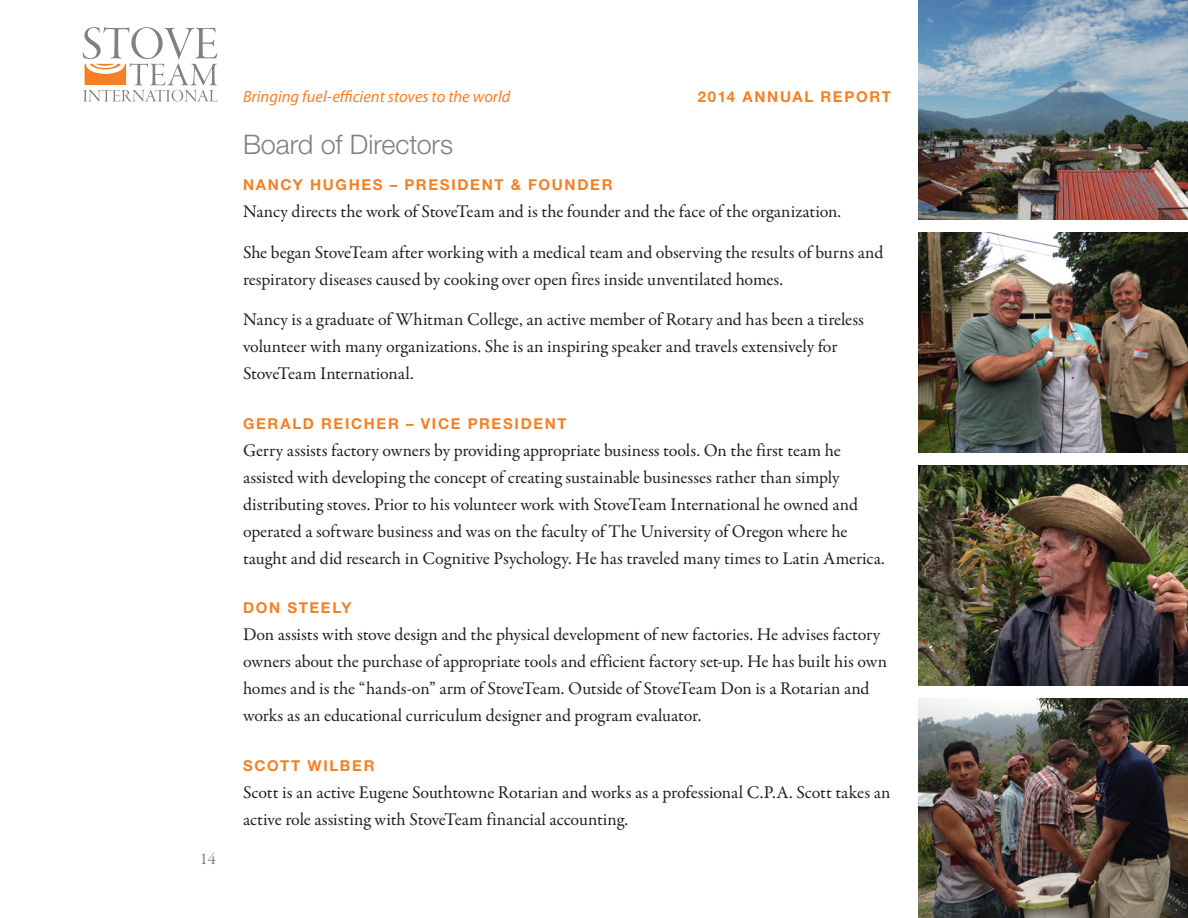
<style>
.page{position:relative;width:1188px;height:918px;background:#fff}
.page>*{position:absolute;margin:0;border:0;box-sizing:border-box;transform-origin:0 0}
.t1{font:300 27px "Helvetica Neue LT Std";letter-spacing:-.005em;color:#7e8083}
.t2{font:18px/27px "Garamond Premr Pro";letter-spacing:-.005em;color:#231f20}
.t3{font:italic 16.5px "Myriad Pro";color:#f48026}
.t4{font:16.5px "Garamond Premr Pro";color:#7e8083}
.t5{font:700 15px "Helvetica Neue LT Std";letter-spacing:.11em;color:#f48026}
</style>
<div class="page">
<svg style="left:83px;top:27px;width:135px;height:75px"></svg>
<img style="left:918px;top:699px;width:270px;height:219px">
<img style="left:918px;top:0;width:270px;height:219px">
<img style="left:918px;top:233px;width:270px;height:219px">
<img style="left:918px;top:466px;width:270px;height:219px">
<p class="t4" style="left:200px;top:849px;width:18px">14</p>
<p class="t3" style="left:243px;top:86px;width:269px">Bringing fuel-efficient stoves to the world</p>
<p class="t5" style="left:698px;top:87px;width:195px">2014 ANNUAL REPORT</p>
<p class="t1" style="left:243px;top:128px;width:212px">Board of Directors</p>
<p class="t5" style="left:243px;top:176px;width:371px">NANCY HUGHES – PRESIDENT &amp; FOUNDER</p>
<p class="t2" style="left:243px;top:199px;width:600px">Nancy directs the work of StoveTeam and is the founder and the face of the organization.</p>
<p class="t2" style="left:243px;top:239px;width:642px">She began StoveTeam after working with a medical team and observing the results of burns and respiratory diseases caused by cooking over open fires inside unventilated homes.</p>
<p class="t2" style="left:243px;top:307px;width:622px">Nancy is a graduate of Whitman College, an active member of Rotary and has been a tireless volunteer with many organizations. She is an inspiring speaker and travels extensively for<br>StoveTeam International.</p>
<p class="t5" style="left:243px;top:414px;width:325px">GERALD REICHER – VICE PRESIDENT</p>
<p class="t2" style="left:243px;top:437px;width:643px">Gerry assists factory owners by providing appropriate business tools. On the first team he assisted with developing the concept of creating sustainable businesses rather than simply distributing stoves. Prior to his volunteer work with StoveTeam International he owned and operated a software business and was on the faculty of The University of Oregon where he taught and did research in Cognitive Psychology. He has traveled many times to Latin America.</p>
<p class="t5" style="left:243px;top:599px;width:110px">DON STEELY</p>
<p class="t2" style="left:243px;top:622px;width:646px">Don assists with stove design and the physical development of new factories. He advises factory owners about the purchase of appropriate tools and efficient factory set-up. He has built his own homes and is the “hands-on” arm of StoveTeam. Outside of StoveTeam Don is a Rotarian and works as an educational curriculum designer and program evaluator.</p>
<p class="t5" style="left:243px;top:756px;width:133px">SCOTT WILBER</p>
<p class="t2" style="left:243px;top:779px;width:649px">Scott is an active Eugene Southtowne Rotarian and works as a professional C.P.A. Scott takes an active role assisting with StoveTeam financial accounting.</p>
</div>
